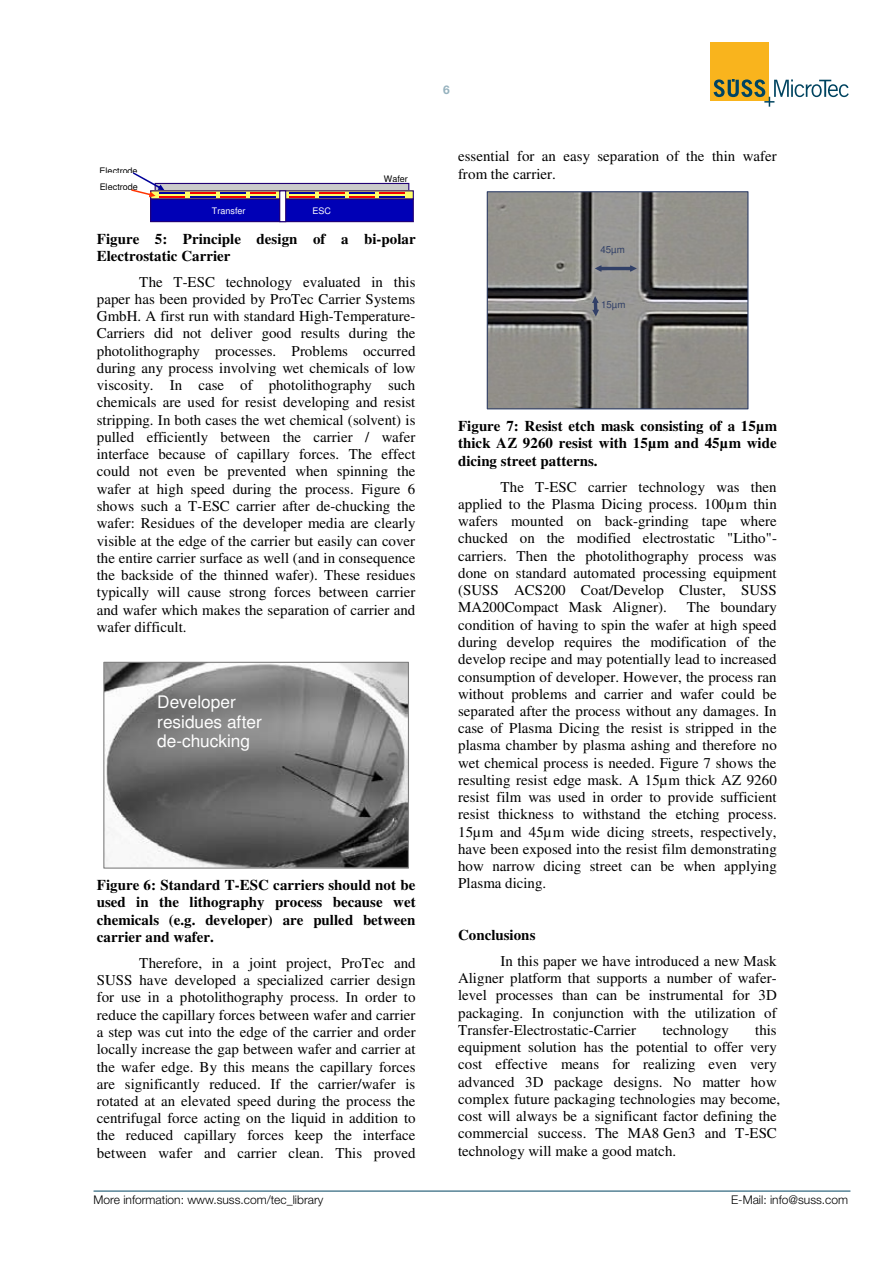
<style>
.page{position:relative;width:893px;height:1263px;background:#fff}
.page>*{position:absolute;margin:0;border:0;box-sizing:border-box;transform-origin:0 0}
.t1{font:17.25px/19.6px "Helvetica";letter-spacing:-.005em;color:#fff}
.t2{font:15px/17.2px "Times";color:#000;text-align:justify}
.t3{font:700 15px/17.2px "Times";color:#000;text-align:justify}
.t4{font:300 12px "Helvetica Neue";color:#000}
.t5{font:700 12px "Helvetica Neue";color:#96b2be}
.t6{font:9.75px "Helvetica";color:#314067}
.t7{font:9px/16.5px "Helvetica";color:#000}
.t8{font:9px "Helvetica";color:#fff}
</style>
<div class="page">
<div style="left:710px;top:43px;width:59px;height:58px;background:#f9b41d"></div>
<svg style="left:713px;top:79px;width:136px;height:28px"></svg>
<hr style="left:94px;top:1191px;width:756px;height:1px;background:#004460">
<img style="left:105px;top:664px;width:302px;height:203px">
<div style="left:103px;top:662px;width:306px;height:207px;border:1px solid #808080"></div>
<div style="left:155px;top:183px;width:254px;height:8px;background:#cbcbcb"></div>
<div style="left:155px;top:183px;width:254px;height:9px;border:1px solid #220175"></div>
<svg style="left:275px;top:192px;width:137px;height:6px"></svg>
<div style="left:151px;top:199px;width:262px;height:23px;background:#0000b6"></div>
<div style="left:150px;top:199px;width:264px;height:23px;border:1px solid #220175"></div>
<div style="left:280px;top:191px;width:6px;height:31px;background:#fff"></div>
<div style="left:279px;top:190px;width:7px;height:32px;border:1px solid #220175"></div>
<svg style="left:289px;top:197px;width:115px;height:1px"></svg>
<hr style="left:379px;top:192px;width:25px;height:2px;background:#f40000">
<hr style="left:349px;top:192px;width:25px;height:2px;background:#0000a4">
<hr style="left:319px;top:192px;width:25px;height:2px;background:#f40000">
<hr style="left:289px;top:192px;width:25px;height:2px;background:#0000a4">
<svg style="left:131px;top:172px;width:144px;height:26px"></svg>
<img style="left:489px;top:193px;width:257px;height:214px">
<div style="left:487px;top:191px;width:261px;height:218px;border:1px solid #314067"></div>
<svg style="left:595px;top:265px;width:42px;height:7px"></svg>
<svg style="left:592px;top:296px;width:7px;height:20px"></svg>
<p class="t7" style="left:100px;top:163px;width:40px">Electrode<br>Electrode</p>
<p class="t7" style="left:384px;top:172px;width:26px">Wafer</p>
<p class="t8" style="left:212px;top:207px;width:35px">Transfer</p>
<p class="t8" style="left:312px;top:207px;width:20px">ESC</p>
<p class="t3" style="left:97px;top:231px;width:320px">Figure 5: Principle design of a bi-polar<br>Electrostatic Carrier</p>
<p class="t2" style="left:97px;top:275px;width:320px;text-indent:42px">The T-ESC technology evaluated in this paper has been provided by ProTec Carrier Systems GmbH. A first run with standard High-Temperature-Carriers did not deliver good results during the photolithography processes. Problems occurred during any process involving wet chemicals of low viscosity. In case of photolithography such chemicals are used for resist developing and resist stripping. In both cases the wet chemical (solvent) is pulled efficiently between the carrier / wafer interface because of capillary forces. The effect could not even be prevented when spinning the wafer at high speed during the process. Figure 6 shows such a T-ESC carrier after de-chucking the wafer: Residues of the developer media are clearly visible at the edge of the carrier but easily can cover the entire carrier surface as well (and in consequence the backside of the thinned wafer). These residues typically will cause strong forces between carrier and wafer which makes the separation of carrier and wafer difficult.</p>
<p class="t1" style="left:157px;top:693px;width:106px">Developer residues after de-chucking</p>
<p class="t3" style="left:97px;top:878px;width:320px">Figure 6: Standard T-ESC carriers should not be used in the lithography process because wet chemicals (e.g. developer) are pulled between carrier and wafer.</p>
<p class="t2" style="left:97px;top:956px;width:320px;text-indent:42px">Therefore, in a joint project, ProTec and SUSS have developed a specialized carrier design for use in a photolithography process. In order to reduce the capillary forces between wafer and carrier a step was cut into the edge of the carrier and order locally increase the gap between wafer and carrier at the wafer edge. By this means the capillary forces are significantly reduced. If the carrier/wafer is rotated at an elevated speed during the process the centrifugal force acting on the liquid in addition to the reduced capillary forces keep the interface between wafer and carrier clean. This proved</p>
<p class="t5" style="left:443px;top:83px;width:8px">6</p>
<p class="t2" style="left:458px;top:149px;width:320px">essential for an easy separation of the thin wafer from the carrier.</p>
<p class="t6" style="left:600px;top:245px;width:26px">45µm</p>
<p class="t6" style="left:601px;top:300px;width:26px">15µm</p>
<p class="t3" style="left:458px;top:419px;width:320px">Figure 7: Resist etch mask consisting of a 15µm thick AZ 9260 resist with 15µm and 45µm wide dicing street patterns.</p>
<p class="t2" style="left:458px;top:479px;width:320px;text-indent:42px">The T-ESC carrier technology was then applied to the Plasma Dicing process. 100µm thin wafers mounted on back-grinding tape where chucked on the modified electrostatic "Litho"- carriers. Then the photolithography process was done on standard automated processing equipment (SUSS ACS200 Coat/Develop Cluster, SUSS MA200Compact Mask Aligner).</p>
<p class="t2" style="left:458px;top:600px;width:320px;text-indent:229px">The boundary condition of having to spin the wafer at high speed during develop requires the modification of the develop recipe and may potentially lead to increased consumption of developer. However, the process ran without problems and carrier and wafer could be separated after the process without any damages. In case of Plasma Dicing the resist is stripped in the plasma chamber by plasma ashing and therefore no wet chemical process is needed. Figure 7 shows the resulting resist edge mask. A 15µm thick AZ 9260 resist film was used in order to provide sufficient resist thickness to withstand the etching process.<br>15µm and 45µm wide dicing streets, respectively, have been exposed into the resist film demonstrating how narrow dicing street can be when applying Plasma dicing.</p>
<p class="t3" style="left:458px;top:928px;width:79px">Conclusions</p>
<p class="t2" style="left:458px;top:954px;width:320px;text-indent:42px">In this paper we have introduced a new Mask Aligner platform that supports a number of wafer&shy;level processes than can be instrumental for 3D packaging. In conjunction with the utilization of Transfer-Electrostatic-Carrier</p>
<p class="t2" style="left:458px;top:1023px;width:324px;text-align:left;text-indent:297px">this equipment solution has the potential to offer very cost effective means for realizing even very advanced 3D package designs. No matter how complex future packaging technologies may become, cost will always be a significant factor defining the commercial success. The MA8 Gen3 and T-ESC technology will make a good match.</p>
<p class="t2" style="left:662px;top:1023px;width:68px">technology</p>
<p class="t4" style="left:94px;top:1193px;width:231px">More information: www.suss.com/tec_library</p>
<p class="t4" style="left:731px;top:1193px;width:118px">E-Mail: info@suss.com</p>
</div>
